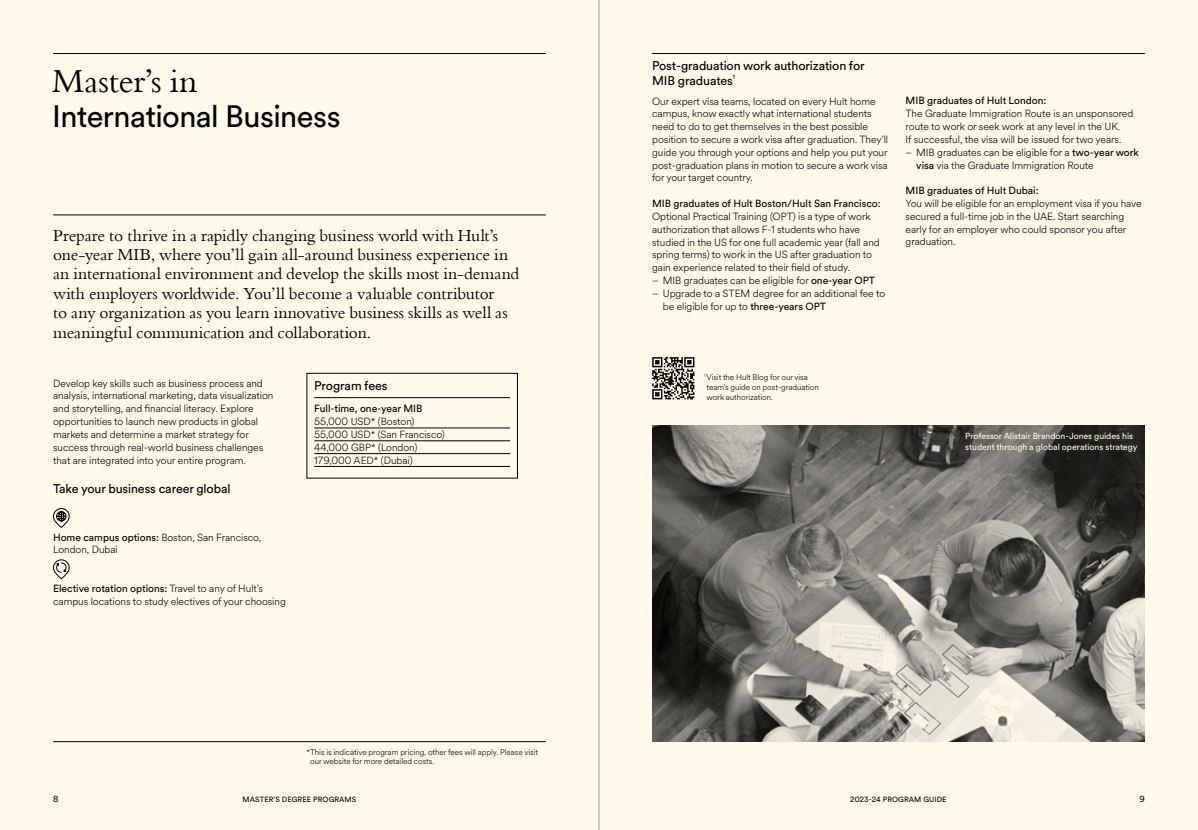
<style>
.page{position:relative;width:1198px;height:830px;background:#fff}
.page>*{position:absolute;margin:0;border:0;box-sizing:border-box;transform-origin:0 0}
.t1{font:35px "Bembo";letter-spacing:-.005em;color:#000}
.t2{font:30.62px "EF Circular";letter-spacing:-.02em;color:#000}
.t3{font:17.5px/19.4px "Bembo";letter-spacing:-.005em;color:#000}
.t4{font:12.5px/15px "EF Circular";letter-spacing:-.01em;color:#000}
.t5{font:300 10.25px/12.8px "EF Circular";letter-spacing:-.005em;color:#000}
.t6{font:10.25px "EF Circular";letter-spacing:-.005em;color:#000}
.t7{font:8.75px/10.8px "EF Circular";letter-spacing:-.005em;color:#fffae9}
.t8{font:8.75px "EF Circular";color:#000}
.t9{font:300 8.12px/9.8px "EF Circular";letter-spacing:-.005em;color:#000}
.t10{font:7.5px "EF Circular";letter-spacing:.01em;color:#000}
.t11{font:5.88px "EF Circular";color:#000}
.s1{font-weight:400}
</style>
<div class="page">
<div style="left:0;top:0;width:599px;height:829px;background:#fffae9"></div>
<hr style="left:53px;top:741px;width:493px;height:1px;background:#000">
<hr style="left:53px;top:214px;width:493px;height:1px;background:#000">
<hr style="left:53px;top:53px;width:493px;height:1px;background:#000">
<div style="left:599px;top:0;width:599px;height:829px;background:#fffae9"></div>
<svg style="left:53px;top:508px;width:17px;height:20px"></svg>
<svg style="left:56px;top:562px;width:11px;height:10px"></svg>
<div style="left:53px;top:559px;width:16px;height:19px;border:1px solid #000;border-radius:8px"></div>
<hr style="left:314px;top:397px;width:196px;height:1px;background:#000">
<hr style="left:314px;top:427px;width:196px;height:1px;background:#000">
<hr style="left:314px;top:440px;width:196px;height:1px;background:#000">
<hr style="left:314px;top:453px;width:196px;height:1px;background:#000">
<hr style="left:314px;top:466px;width:196px;height:1px;background:#000">
<div style="left:306px;top:373px;width:212px;height:105px;border:1px solid #000"></div>
<img style="left:652px;top:425px;width:492px;height:316px">
<hr style="left:652px;top:53px;width:492px;height:1px;background:#000">
<svg style="left:652px;top:357px;width:42px;height:42px"></svg>
<hr style="left:599px;top:0;width:1px;height:829px;background:#9d9d9c">
<h1 class="t1" style="left:52px;top:67px;width:147px">Master’s in</h1>
<h2 class="t2" style="left:52px;top:95px;width:290px">International Business</h2>
<p class="t3" style="left:53px;top:227px;width:467px">Prepare to thrive in a rapidly changing business world with Hult’s one-year MIB, where you’ll gain all-around business experience in an international environment and develop the skills most in-demand with employers worldwide. You’ll become a valuable contributor<br>to any organization as you learn innovative business skills as well as meaningful communication and collaboration.</p>
<p class="t5" style="left:53px;top:376px;width:222px">Develop key skills such as business process and analysis, international marketing, data visualization and storytelling, and financial literacy. Explore opportunities to launch new products in global markets and determine a market strategy for success through real-world business challenges that are integrated into your entire program.</p>
<p class="t4" style="left:53px;top:480px;width:179px">Take your business career global</p>
<p class="t5" style="left:53px;top:530px;width:210px"><span class="s1">Home campus options:</span> Boston, San Francisco,<br>London, Dubai</p>
<p class="t5" style="left:53px;top:581px;width:234px"><span class="s1">Elective rotation options:</span> Travel to any of Hult’s campus locations to study electives of your choosing</p>
<p class="t4" style="left:314px;top:378px;width:75px">Program fees</p>
<p class="t6" style="left:314px;top:401px;width:110px">Full-time, one-year MIB</p>
<p class="t5" style="left:314px;top:414px;width:132px">55,000 USD* (Boston)<br>55,000 USD* (San Francisco)<br>44,000 GBP* (London)<br>179,000 AED* (Dubai)</p>
<p class="t9" style="left:310px;top:746px;width:229px;text-indent:-4px">*This is indicative program pricing, other fees will apply. Please visit our website for more detailed costs.</p>
<p class="t4" style="left:652px;top:57px;width:214px">Post-graduation work authorization for<br>MIB graduates</p>
<p class="t11" style="left:733px;top:73px;width:4px">1</p>
<p class="t5" style="left:652px;top:94px;width:237px">Our expert visa teams, located on every Hult home campus, know exactly what international students need to do to get themselves in the best possible position to secure a work visa after graduation. They’ll guide you through your options and help you put your post-graduation plans in motion to secure a work visa for your target country.</p>
<p class="t6" style="left:652px;top:196px;width:230px">MIB graduates of Hult Boston/Hult San Francisco:</p>
<p class="t5" style="left:652px;top:209px;width:229px">Optional Practical Training (OPT) is a type of work authorization that allows F-1 students who have studied in the US for one full academic year (fall and spring terms) to work in the US after graduation to gain experience related to their field of study.</p>
<p class="t5" style="left:652px;top:273px;width:224px">– MIB graduates can be eligible for <span class="s1">one-year OPT</span></p>
<p class="t5" style="left:663px;top:286px;width:224px;text-indent:-11px">– Upgrade to a STEM degree for an additional fee to be eligible for up to <span class="s1">three-years OPT</span></p>
<p class="t6" style="left:905px;top:94px;width:142px">MIB graduates of Hult London:</p>
<p class="t5" style="left:905px;top:107px;width:229px">The Graduate Immigration Route is an unsponsored route to work or seek work at any level in the UK.<br>If successful, the visa will be issued for two years.</p>
<p class="t5" style="left:916px;top:145px;width:224px;text-indent:-11px">– MIB graduates can be eligible for a <span class="s1">two-year work visa</span> via the Graduate Immigration Route</p>
<p class="t6" style="left:905px;top:184px;width:134px">MIB graduates of Hult Dubai:</p>
<p class="t5" style="left:905px;top:196px;width:237px">You will be eligible for an employment visa if you have secured a full-time job in the UAE. Start searching early for an employer who could sponsor you after graduation.</p>
<p class="t9" style="left:704px;top:372px;width:116px"><sup>1</sup>Visit the Hult Blog for our visa team’s guide on post-graduation work authorization.</p>
<p class="t7" style="left:965px;top:430px;width:174px">Professor Alistair Brandon-Jones guides his student through a global operations strategy</p>
<p class="t8" style="left:53px;top:792px;width:7px">8</p>
<p class="t10" style="left:243px;top:793px;width:115px">MASTER’S DEGREE PROGRAMS</p>
<p class="t10" style="left:850px;top:793px;width:98px">2023-24 PROGRAM GUIDE</p>
<p class="t8" style="left:1139px;top:792px;width:7px">9</p>
</div>
